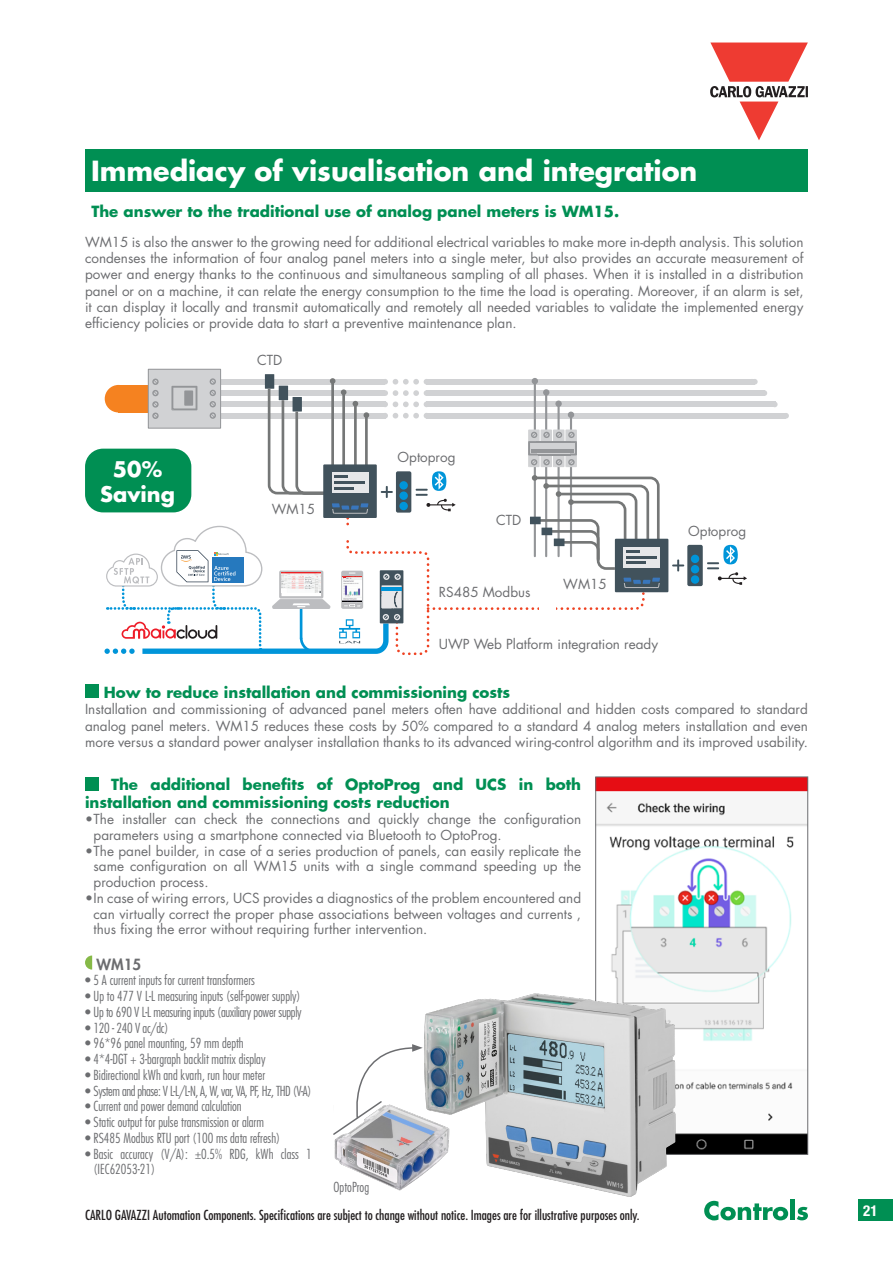
<style>
.page{position:relative;width:893px;height:1263px;background:#fff}
.page>*{position:absolute;margin:0;border:0;box-sizing:border-box;transform-origin:0 0}
.t1{font:700 27px "Futura Std";color:#fff}
.t2{font:700 21px/25.2px "Futura Std";color:#fff;text-align:center}
.t3{font:700 15px/18px "Futura";color:#008f53}
.t4{font:700 15px "Futura Std";color:#008f53}
.t5{font:800 15px "Futura Std";color:#6c6d70}
.t6{font:700 condensed 15px "Helvetica Neue";color:#fff}
.t7{font:13.5px/16.2px "Futura Std";color:#6c6d70;text-align:justify}
.t8{font:300 condensed 13.5px/15.8px "Futura Std";color:#6c6d70}
.t9{font:condensed 13.5px "Futura Std";color:#231f20}
.t10{font:300 condensed 13.5px "Futura Std";letter-spacing:-.02em;color:#6c6d70}
.t11{font:300 condensed 13.5px "Futura Std";letter-spacing:-.03em;color:#6c6d70}
</style>
<div class="page">
<div style="left:859px;top:1199px;width:34px;height:21px;background:#008f53"></div>
<svg style="left:710px;top:43px;width:98px;height:97px"></svg>
<img style="left:597px;top:779px;width:209px;height:373px">
<div style="left:595px;top:777px;width:213px;height:377px;border:1px solid #6c6d70"></div>
<svg style="left:85px;top:955px;width:7px;height:14px"></svg>
<div style="left:85px;top:685px;width:14px;height:13px;background:#008f53"></div>
<div style="left:85px;top:777px;width:14px;height:13px;background:#008f53"></div>
<img style="left:424px;top:991px;width:261px;height:205px">
<img style="left:334px;top:1097px;width:120px;height:98px">
<svg style="left:333px;top:1044px;width:90px;height:92px"></svg>
<div style="left:775px;top:837px;width:9px;height:12px;background:#fff"></div>
<div style="left:426px;top:379px;width:329px;height:6px;background:#d1d2d4"></div>
<div style="left:426px;top:390px;width:339px;height:6px;background:#d1d2d4"></div>
<div style="left:426px;top:402px;width:350px;height:5px;background:#d1d2d4"></div>
<div style="left:426px;top:413px;width:360px;height:6px;background:#d1d2d4"></div>
<svg style="left:786px;top:413px;width:3px;height:6px"></svg>
<div style="left:148px;top:369px;width:73px;height:59px;background:#d1d2d4"></div>
<div style="left:148px;top:369px;width:73px;height:60px;border:1px solid #939598"></div>
<svg style="left:755px;top:379px;width:12px;height:17px"></svg>
<div style="left:687px;top:545px;width:16px;height:41px;background:#41525c;border-radius:2px"></div>
<div style="left:691px;top:575px;width:8px;height:9px;background:#0095d9;border-radius:50%"></div>
<div style="left:691px;top:565px;width:8px;height:8px;background:#0095d9;border-radius:50%"></div>
<div style="left:691px;top:555px;width:8px;height:8px;background:#0095d9;border-radius:50%"></div>
<svg style="left:672px;top:559px;width:12px;height:12px"></svg>
<svg style="left:707px;top:545px;width:40px;height:40px"></svg>
<div style="left:615px;top:539px;width:53px;height:53px;background:#41525c"></div>
<svg style="left:104px;top:374px;width:557px;height:282px"></svg>
<div style="left:344px;top:527px;width:7px;height:11px;background:#fff"></div>
<div style="left:539px;top:606px;width:16px;height:8px;background:#fff"></div>
<div style="left:85px;top:449px;width:106px;height:63px;background:#008f53;border-radius:18px"></div>
<svg style="left:704px;top:1201px;width:84px;height:19px"></svg>
<div style="left:790px;top:1199px;width:5px;height:21px;background:#008f53"></div>
<svg style="left:797px;top:1207px;width:11px;height:13px"></svg>
<div style="left:85px;top:149px;width:723px;height:43px;background:#008f53"></div>
<h1 class="t1" style="left:91px;top:153px;width:608px">Immediacy of visualisation and integration</h1>
<p class="t4" style="left:91px;top:201px;width:529px">The answer to the traditional use of analog panel meters is WM15.</p>
<p class="t7" style="left:85px;top:234px;width:720px">WM15 is also the answer to the growing need for additional electrical variables to make more in-depth analysis. This solution condenses the information of four analog panel meters into a single meter, but also provides an accurate measurement of power and energy thanks to the continuous and simultaneous sampling of all phases. When it is installed in a distribution panel or on a machine, it can relate the energy consumption to the time the load is operating. Moreover, if an alarm is set, it can display it locally and transmit automatically and remotely all needed variables to validate the implemented energy efficiency policies or provide data to start a preventive maintenance plan.</p>
<h2 class="t2" style="left:100px;top:456px;width:76px">50%<br>Saving</h2>
<p class="t7" style="left:257px;top:352px;width:27px">CTD</p>
<p class="t7" style="left:272px;top:501px;width:45px">WM15</p>
<p class="t7" style="left:398px;top:449px;width:59px">Optoprog</p>
<p class="t7" style="left:496px;top:512px;width:27px">CTD</p>
<p class="t7" style="left:439px;top:584px;width:93px">RS485 Modbus</p>
<p class="t7" style="left:563px;top:576px;width:45px">WM15</p>
<p class="t7" style="left:439px;top:636px;width:221px">UWP Web Platform integration ready</p>
<p class="t7" style="left:688px;top:523px;width:59px">Optoprog</p>
<p class="t3" style="left:104px;top:683px;width:408px">How to reduce installation and commissioning costs</p>
<p class="t7" style="left:85px;top:701px;width:724px">Installation and commissioning of advanced panel meters often have additional and hidden costs compared to standard analog panel meters. WM15 reduces these costs by 50% compared to a standard 4 analog meters installation and even more versus a standard power analyser installation thanks to its advanced wiring-control algorithm and its improved usability.</p>
<p class="t3" style="left:85px;top:775px;width:498px;text-indent:26px">The additional benefits of OptoProg and UCS in both installation and commissioning costs reduction</p>
<p class="t7" style="left:94px;top:811px;width:489px;line-height:15.8px;text-indent:-9px">•The installer can check the connections and quickly change the configuration parameters using a smartphone connected via Bluetooth to OptoProg.</p>
<p class="t7" style="left:94px;top:843px;width:489px;line-height:15.8px;text-indent:-9px">•The panel builder, in case of a series production of panels, can easily replicate the same configuration on all WM15 units with a single command speeding up the production process.</p>
<p class="t7" style="left:94px;top:890px;width:489px;line-height:15.8px;text-indent:-9px">•In case of wiring errors, UCS provides a diagnostics of the problem encountered and can virtually correct the proper phase associations between voltages and currents , thus fixing the error without requiring further intervention.</p>
<p class="t5" style="left:97px;top:954px;width:46px">WM15</p>
<p class="t8" style="left:85px;top:972px;width:171px">• 5 A current inputs for current transformers</p>
<p class="t8" style="left:85px;top:988px;width:217px">• Up to 477 V L-L measuring inputs (self-power supply)</p>
<p class="t10" style="left:85px;top:1004px;width:218px">• Up to 690 V L-L measuring inputs (auxiliary power supply</p>
<p class="t10" style="left:85px;top:1019px;width:85px">• 120 - 240 V ac/dc)</p>
<p class="t8" style="left:85px;top:1035px;width:160px">• 96*96 panel mounting, 59 mm depth</p>
<p class="t8" style="left:85px;top:1051px;width:182px">• 4*4-DGT + 3-bargraph backlit matrix display</p>
<p class="t8" style="left:85px;top:1067px;width:182px">• Bidirectional kWh and kvarh, run hour meter</p>
<p class="t11" style="left:85px;top:1082px;width:228px">• System and phase: V L-L/L-N, A, W, var, VA, PF, Hz, THD (V-A)</p>
<p class="t8" style="left:85px;top:1098px;width:158px">• Current and power demand calculation</p>
<p class="t8" style="left:85px;top:1114px;width:180px">• Static output for pulse transmission or alarm</p>
<p class="t8" style="left:85px;top:1130px;width:197px">• RS485 Modbus RTU port (100 ms data refresh)</p>
<p class="t8" style="left:94px;top:1146px;width:220px;text-indent:-9px">• Basic accuracy (V/A): ±0.5% RDG, kWh class 1 (IEC62053-21)</p>
<p class="t8" style="left:334px;top:1179px;width:37px">OptoProg</p>
<p class="t9" style="left:85px;top:1207px;width:556px">CARLO GAVAZZI Automation Components. Specifications are subject to change without notice. Images are for illustrative purposes only.</p>
<p class="t6" style="left:863px;top:1201px;width:16px">21</p>
</div>
